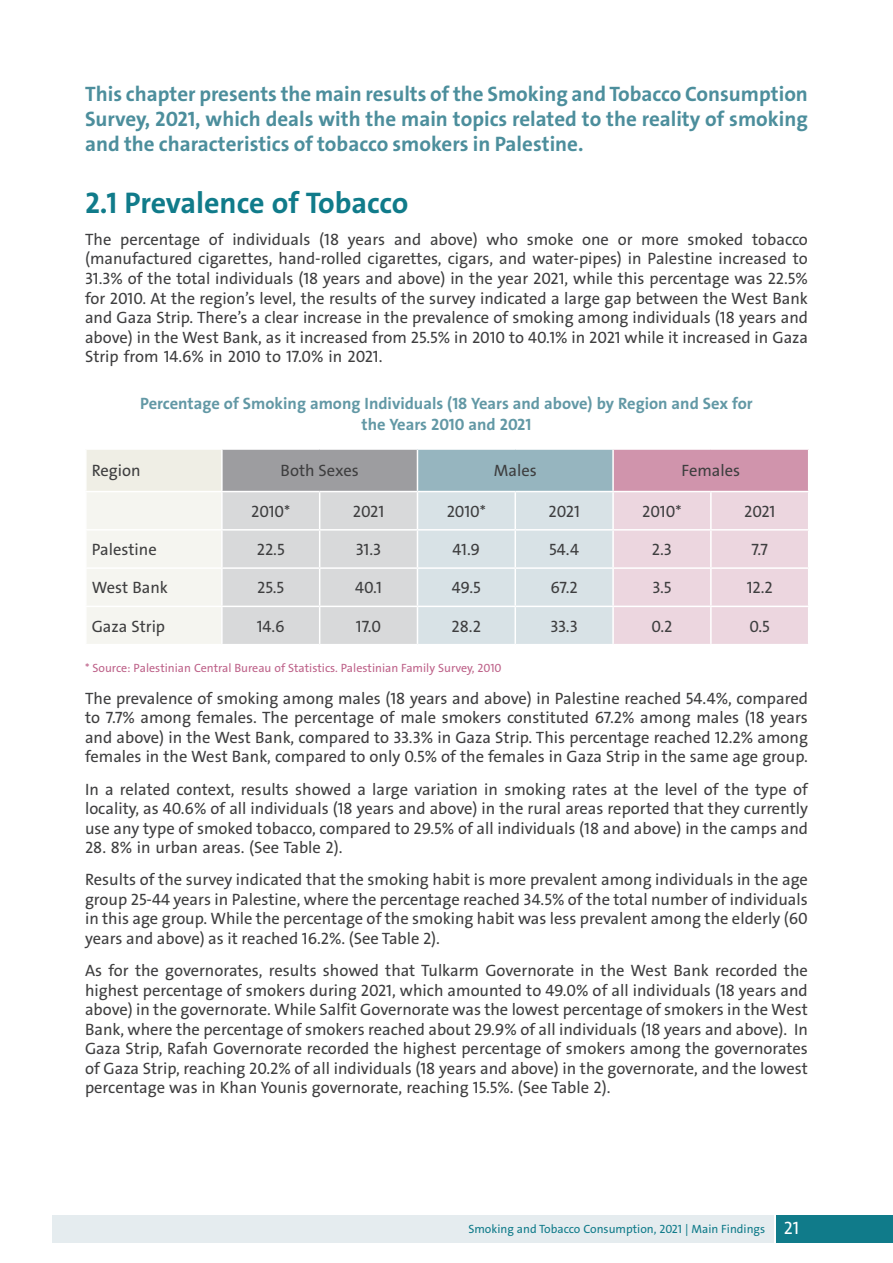
<style>
.page{position:relative;width:893px;height:1263px;background:#fff}
.page>*{position:absolute;margin:0;border:0;box-sizing:border-box;transform-origin:0 0}
.t1{font:700 30px "The Sans";letter-spacing:-.005em;color:#107b8a}
.t2{font:700 21px/25.2px "The Sans";color:#4c8e9c;text-align:justify}
.t3{font:16.5px/19.5px "The Sans";color:#3e3e3f;text-align:justify}
.t4{font:700 16.5px/21px "The Sans";color:#6298a5;text-align:center}
.t5{font:12px "The Sans";color:#be638a}
.t6{font:12px "The Sans";color:#107b8a}
.s1{font-size:18px;color:#fff}
</style>
<div class="page">
<div style="left:86px;top:449px;width:136px;height:42px;background:#efeee5"></div>
<div style="left:222px;top:449px;width:195px;height:42px;background:#9d9da0"></div>
<div style="left:417px;top:449px;width:196px;height:42px;background:#96b5bf"></div>
<div style="left:613px;top:449px;width:196px;height:42px;background:#d094ac"></div>
<svg style="left:87px;top:492px;width:721px;height:152px"></svg>
<hr style="left:222px;top:448px;width:98px;height:2px;background:#fff">
<hr style="left:320px;top:448px;width:97px;height:2px;background:#fff">
<hr style="left:417px;top:448px;width:98px;height:2px;background:#fff">
<hr style="left:417px;top:450px;width:1px;height:41px;background:#fff">
<hr style="left:515px;top:448px;width:98px;height:2px;background:#fff">
<hr style="left:613px;top:448px;width:98px;height:2px;background:#fff">
<hr style="left:612px;top:450px;width:2px;height:41px;background:#fff">
<hr style="left:711px;top:448px;width:98px;height:2px;background:#fff">
<hr style="left:808px;top:450px;width:1px;height:41px;background:#fff">
<hr style="left:319px;top:492px;width:1px;height:37px;background:#fff">
<hr style="left:417px;top:492px;width:1px;height:37px;background:#fff">
<hr style="left:514px;top:492px;width:2px;height:37px;background:#fff">
<hr style="left:612px;top:492px;width:2px;height:37px;background:#fff">
<hr style="left:710px;top:492px;width:2px;height:37px;background:#fff">
<hr style="left:222px;top:529px;width:98px;height:2px;background:#fff">
<hr style="left:221px;top:531px;width:2px;height:36px;background:#fff">
<hr style="left:320px;top:529px;width:97px;height:2px;background:#fff">
<hr style="left:319px;top:531px;width:1px;height:36px;background:#fff">
<hr style="left:417px;top:529px;width:98px;height:2px;background:#fff">
<hr style="left:417px;top:531px;width:1px;height:36px;background:#fff">
<hr style="left:515px;top:529px;width:98px;height:2px;background:#fff">
<hr style="left:514px;top:531px;width:2px;height:36px;background:#fff">
<hr style="left:613px;top:529px;width:98px;height:2px;background:#fff">
<hr style="left:612px;top:531px;width:2px;height:36px;background:#fff">
<hr style="left:711px;top:529px;width:98px;height:2px;background:#fff">
<hr style="left:710px;top:531px;width:2px;height:36px;background:#fff">
<hr style="left:85px;top:567px;width:137px;height:2px;background:#fff">
<hr style="left:222px;top:567px;width:98px;height:2px;background:#fff">
<hr style="left:221px;top:569px;width:2px;height:37px;background:#fff">
<hr style="left:320px;top:567px;width:97px;height:2px;background:#fff">
<hr style="left:319px;top:569px;width:1px;height:37px;background:#fff">
<hr style="left:417px;top:567px;width:98px;height:2px;background:#fff">
<hr style="left:417px;top:569px;width:1px;height:37px;background:#fff">
<hr style="left:515px;top:567px;width:98px;height:2px;background:#fff">
<hr style="left:514px;top:569px;width:2px;height:37px;background:#fff">
<hr style="left:613px;top:567px;width:98px;height:2px;background:#fff">
<hr style="left:612px;top:569px;width:2px;height:37px;background:#fff">
<hr style="left:711px;top:567px;width:98px;height:2px;background:#fff">
<hr style="left:710px;top:569px;width:2px;height:37px;background:#fff">
<hr style="left:85px;top:606px;width:137px;height:1px;background:#fff">
<hr style="left:222px;top:606px;width:98px;height:1px;background:#fff">
<hr style="left:221px;top:607px;width:2px;height:37px;background:#fff">
<hr style="left:320px;top:606px;width:97px;height:1px;background:#fff">
<hr style="left:319px;top:607px;width:1px;height:37px;background:#fff">
<hr style="left:417px;top:606px;width:98px;height:1px;background:#fff">
<hr style="left:417px;top:607px;width:1px;height:37px;background:#fff">
<hr style="left:515px;top:606px;width:98px;height:1px;background:#fff">
<hr style="left:514px;top:607px;width:2px;height:37px;background:#fff">
<hr style="left:613px;top:606px;width:98px;height:1px;background:#fff">
<hr style="left:612px;top:607px;width:2px;height:37px;background:#fff">
<hr style="left:711px;top:606px;width:98px;height:1px;background:#fff">
<hr style="left:710px;top:607px;width:2px;height:37px;background:#fff">
<hr style="left:85px;top:448px;width:137px;height:2px;background:#fff">
<hr style="left:85px;top:450px;width:2px;height:41px;background:#fff">
<hr style="left:221px;top:450px;width:2px;height:41px;background:#fff">
<hr style="left:221px;top:492px;width:2px;height:37px;background:#fff">
<hr style="left:85px;top:529px;width:137px;height:2px;background:#fff">
<div style="left:776px;top:1215px;width:117px;height:27px;background:#107b8a"></div>
<div style="left:52px;top:1215px;width:722px;height:27px;background:#e5ecef"></div>
<p class="t2" style="left:85px;top:81px;width:724px">This chapter presents the main results of the Smoking and Tobacco Consumption Survey, 2021, which deals with the main topics related to the reality of smoking and the characteristics of tobacco smokers in Palestine.</p>
<h1 class="t1" style="left:85px;top:183px;width:325px">2.1 Prevalence of Tobacco</h1>
<p class="t3" style="left:85px;top:230px;width:724px">The percentage of individuals (18 years and above) who smoke one or more smoked tobacco (manufactured cigarettes, hand-rolled cigarettes, cigars, and water-pipes) in Palestine increased to 31.3% of the total individuals (18 years and above) in the year 2021, while this percentage was 22.5% for 2010. At the region’s level, the results of the survey indicated a large gap between the West Bank and Gaza Strip. There’s a clear increase in the prevalence of smoking among individuals (18 years and above) in the West Bank, as it increased from 25.5% in 2010 to 40.1% in 2021 while it increased in Gaza Strip from 14.6% in 2010 to 17.0% in 2021.</p>
<p class="t4" style="left:140px;top:393px;width:614px">Percentage of Smoking among Individuals (18 Years and above) by Region and Sex for the Years 2010 and 2021</p>
<p class="t3" style="left:92px;top:461px;width:50px">Region</p>
<p class="t3" style="left:281px;top:461px;width:80px">Both Sexes</p>
<p class="t3" style="left:494px;top:461px;width:44px">Males</p>
<p class="t3" style="left:682px;top:461px;width:60px">Females</p>
<p class="t3" style="left:251px;top:502px;width:41px">2010*</p>
<p class="t3" style="left:353px;top:502px;width:33px">2021</p>
<p class="t3" style="left:447px;top:502px;width:41px">2010*</p>
<p class="t3" style="left:548px;top:502px;width:33px">2021</p>
<p class="t3" style="left:642px;top:502px;width:41px">2010*</p>
<p class="t3" style="left:744px;top:502px;width:33px">2021</p>
<p class="t3" style="left:92px;top:540px;width:66px">Palestine</p>
<p class="t3" style="left:257px;top:540px;width:29px">22.5</p>
<p class="t3" style="left:356px;top:540px;width:27px">31.3</p>
<p class="t3" style="left:452px;top:540px;width:29px">41.9</p>
<p class="t3" style="left:549px;top:540px;width:31px">54.4</p>
<p class="t3" style="left:652px;top:540px;width:22px">2.3</p>
<p class="t3" style="left:751px;top:540px;width:18px">7.7</p>
<p class="t3" style="left:92px;top:578px;width:78px">West Bank</p>
<p class="t3" style="left:257px;top:578px;width:29px">25.5</p>
<p class="t3" style="left:355px;top:578px;width:28px">40.1</p>
<p class="t3" style="left:452px;top:578px;width:30px">49.5</p>
<p class="t3" style="left:550px;top:578px;width:29px">67.2</p>
<p class="t3" style="left:652px;top:578px;width:21px">3.5</p>
<p class="t3" style="left:747px;top:578px;width:28px">12.2</p>
<p class="t3" style="left:92px;top:617px;width:75px">Gaza Strip</p>
<p class="t3" style="left:257px;top:617px;width:29px">14.6</p>
<p class="t3" style="left:356px;top:617px;width:27px">17.0</p>
<p class="t3" style="left:452px;top:617px;width:31px">28.2</p>
<p class="t3" style="left:550px;top:617px;width:29px">33.3</p>
<p class="t3" style="left:651px;top:617px;width:23px">0.2</p>
<p class="t3" style="left:749px;top:617px;width:22px">0.5</p>
<p class="t5" style="left:85px;top:660px;width:418px">* Source: Palestinian Central Bureau of Statistics. Palestinian Family Survey, 2010</p>
<p class="t3" style="left:85px;top:689px;width:724px">The prevalence of smoking among males (18 years and above) in Palestine reached 54.4%, compared to 7.7% among females. The percentage of male smokers constituted 67.2% among males (18 years and above) in the West Bank, compared to 33.3% in Gaza Strip. This percentage reached 12.2% among females in the West Bank, compared to only 0.5% of the females in Gaza Strip in the same age group.</p>
<p class="t3" style="left:85px;top:780px;width:724px">In a related context, results showed a large variation in smoking rates at the level of the type of locality, as 40.6% of all individuals (18 years and above) in the rural areas reported that they currently use any type of smoked tobacco, compared to 29.5% of all individuals (18 and above) in the camps and</p>
<p class="t3" style="left:85px;top:832px;width:724px;line-height:32.2px">28. 8% in urban areas. (See Table 2).<br>Results of the survey indicated that the smoking habit is more prevalent among individuals in the age</p>
<p class="t3" style="left:85px;top:890px;width:724px">group 25-44 years in Palestine, where the percentage reached 34.5% of the total number of individuals in this age group. While the percentage of the smoking habit was less prevalent among the elderly (60 years and above) as it reached 16.2%. (See Table 2).</p>
<p class="t3" style="left:85px;top:961px;width:724px">As for the governorates, results showed that Tulkarm Governorate in the West Bank recorded the highest percentage of smokers during 2021, which amounted to 49.0% of all individuals (18 years and above) in the governorate. While Salfit Governorate was the lowest percentage of smokers in the West Bank, where the percentage of smokers reached about 29.9% of all individuals (18 years and above). In Gaza Strip, Rafah Governorate recorded the highest percentage of smokers among the governorates of Gaza Strip, reaching 20.2% of all individuals (18 years and above) in the governorate, and the lowest percentage was in Khan Younis governorate, reaching 15.5%. (See Table 2).</p>
<p class="t6" style="left:468px;top:1222px;width:332px">Smoking and Tobacco Consumption, 2021 | Main Findings <span class="s1">21</span></p>
</div>
